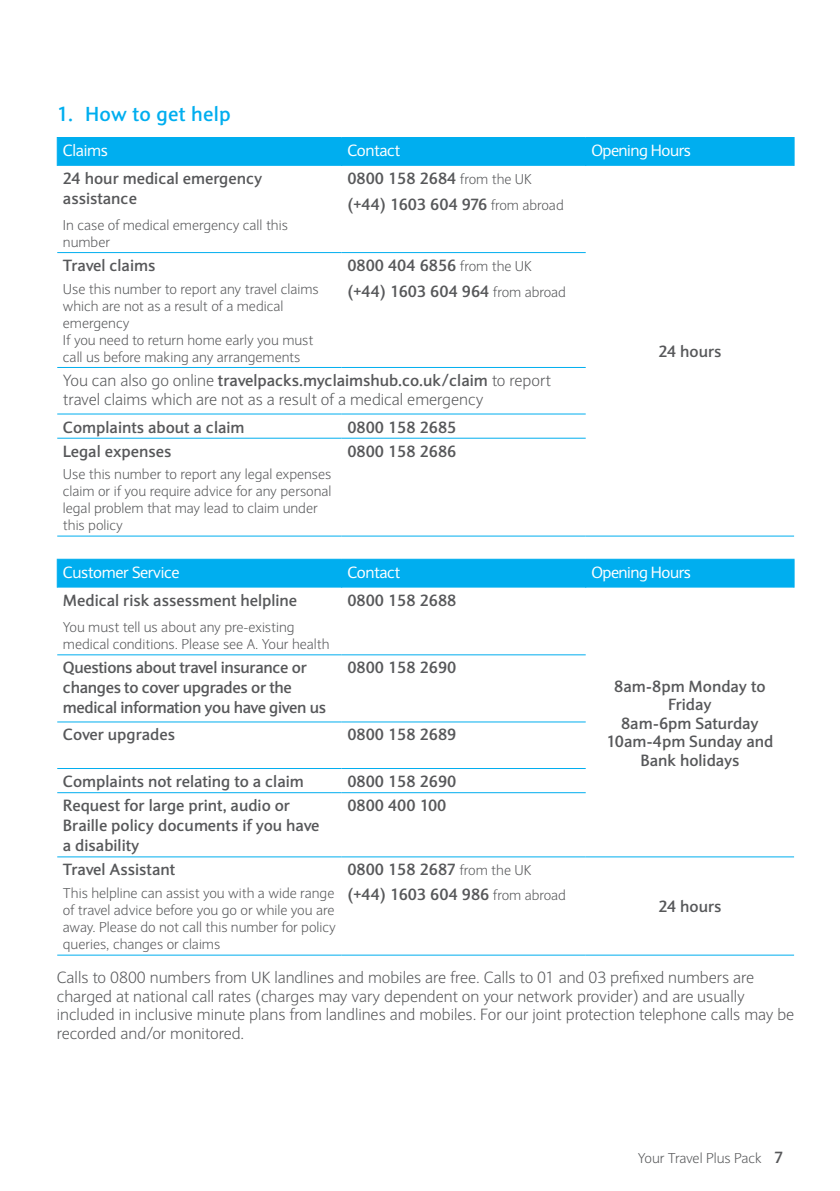
<style>
.page{position:relative;width:840px;height:1191px;background:#fff}
.page>*{position:absolute;margin:0;border:0;box-sizing:border-box;transform-origin:0 0}
.NEW_Heading_2{font:700 20px "Expert Sans";letter-spacing:.015em;color:#00aeef}
.Solid_Table_Subhead{font:700 16px/20px "Expert Sans";color:#57585a}
.NEW_Body_Text{font:300 16px/18.4px "Expert Sans";color:#57585a}
.Solid_Table_body{font:700 16px/18.4px "Expert Sans";color:#57585a;text-align:center}
.Solid_Table_body-2{font:300 16px/19px "Expert Sans";color:#57585a}
.Table_of_Benefits_Bo{font:700 16px "Expert Sans";color:#57585a}
.Solid_Table_Subhead-2{font:700 16px/20px "Expert Sans";letter-spacing:-.02em;color:#57585a}
.Solid_Table_body-3{font:16px "Expert Sans";letter-spacing:-.02em;color:#fff}
.Table_of_Benefits_Bo-2{font:300 14px/17px "Expert Sans";color:#57585a}
.Solid_Table_body-4{font:300 14px/17px "Expert Sans";color:#57585a}
.s1{font-weight:300;font-size:14px}
.s2{font-weight:700}
.s3{font-weight:700;font-size:16px}
</style>
<div class="page">
<hr style="left:57px;top:252px;width:284px;height:1px;background:#00aeef">
<hr style="left:341px;top:252px;width:244px;height:1px;background:#00aeef">
<hr style="left:57px;top:367px;width:284px;height:1px;background:#00aeef">
<hr style="left:341px;top:367px;width:244px;height:1px;background:#00aeef">
<hr style="left:57px;top:413px;width:284px;height:1px;background:#00aeef">
<hr style="left:341px;top:413px;width:244px;height:1px;background:#00aeef">
<hr style="left:57px;top:438px;width:284px;height:1px;background:#00aeef">
<hr style="left:341px;top:438px;width:244px;height:1px;background:#00aeef">
<hr style="left:57px;top:535px;width:284px;height:1px;background:#00aeef">
<hr style="left:341px;top:535px;width:244px;height:1px;background:#00aeef">
<hr style="left:585px;top:535px;width:208px;height:1px;background:#00aeef">
<div style="left:57px;top:137px;width:737px;height:29px;background:#00aeef"></div>
<hr style="left:57px;top:654px;width:284px;height:1px;background:#00aeef">
<hr style="left:341px;top:654px;width:244px;height:1px;background:#00aeef">
<hr style="left:57px;top:721px;width:284px;height:1px;background:#00aeef">
<hr style="left:341px;top:721px;width:244px;height:1px;background:#00aeef">
<hr style="left:57px;top:768px;width:284px;height:1px;background:#00aeef">
<hr style="left:341px;top:768px;width:244px;height:1px;background:#00aeef">
<hr style="left:57px;top:792px;width:284px;height:1px;background:#00aeef">
<hr style="left:341px;top:792px;width:244px;height:1px;background:#00aeef">
<hr style="left:57px;top:856px;width:284px;height:1px;background:#00aeef">
<hr style="left:341px;top:856px;width:244px;height:1px;background:#00aeef">
<hr style="left:585px;top:856px;width:208px;height:1px;background:#00aeef">
<hr style="left:57px;top:954px;width:284px;height:1px;background:#00aeef">
<hr style="left:341px;top:954px;width:244px;height:1px;background:#00aeef">
<hr style="left:585px;top:954px;width:208px;height:1px;background:#00aeef">
<div style="left:57px;top:559px;width:737px;height:28px;background:#00aeef"></div>
<p class="NEW_Heading_2" style="left:57px;top:100px;width:175px">1. How to get help</p>
<p class="Solid_Table_body-3" style="left:63px;top:140px;width:46px">Claims</p>
<p class="Solid_Table_body-3" style="left:347px;top:140px;width:54px">Contact</p>
<p class="Solid_Table_body-3" style="left:591px;top:140px;width:101px">Opening Hours</p>
<p class="Solid_Table_Subhead" style="left:63px;top:168px;width:201px">24 hour medical emergency assistance</p>
<p class="Solid_Table_body-4" style="left:63px;top:216px;width:226px">In case of medical emergency call this number</p>
<p class="Solid_Table_body" style="left:347px;top:169px;width:186px">0800 158 2684 <span class="s1">from the UK</span></p>
<p class="Solid_Table_body" style="left:347px;top:194px;width:218px">(+44) 1603 604 976 <span class="s1">from abroad</span></p>
<p class="Solid_Table_Subhead" style="left:63px;top:255px;width:94px">Travel claims</p>
<p class="Table_of_Benefits_Bo-2" style="left:63px;top:280px;width:257px">Use this number to report any travel claims which are not as a result of a medical emergency</p>
<p class="Table_of_Benefits_Bo-2" style="left:63px;top:331px;width:252px">If you need to return home early you must call us before making any arrangements</p>
<p class="Table_of_Benefits_Bo" style="left:347px;top:255px;width:186px">0800 404 6856 <span class="s1">from the UK</span></p>
<p class="Table_of_Benefits_Bo" style="left:347px;top:280px;width:220px">(+44) 1603 604 964 <span class="s1">from abroad</span></p>
<p class="Solid_Table_body-2" style="left:63px;top:371px;width:489px">You can also go online <span class="s2">travelpacks.myclaimshub.co.uk/claim</span> to report travel claims which are not as a result of a medical emergency</p>
<p class="Solid_Table_Subhead" style="left:63px;top:416px;width:183px">Complaints about a claim</p>
<p class="Solid_Table_body" style="left:347px;top:417px;width:111px">0800 158 2685</p>
<p class="Solid_Table_Subhead" style="left:63px;top:440px;width:110px">Legal expenses</p>
<p class="Table_of_Benefits_Bo-2" style="left:63px;top:466px;width:270px">Use this number to report any legal expenses claim or if you require advice for any personal legal problem that may lead to claim under this policy</p>
<p class="Table_of_Benefits_Bo" style="left:347px;top:440px;width:111px">0800 158 2686</p>
<p class="Solid_Table_body" style="left:658px;top:342px;width:64px">24 hours</p>
<p class="Solid_Table_body-3" style="left:63px;top:562px;width:118px">Customer Service</p>
<p class="Solid_Table_body-3" style="left:347px;top:562px;width:54px">Contact</p>
<p class="Solid_Table_body-3" style="left:591px;top:562px;width:101px">Opening Hours</p>
<p class="Solid_Table_Subhead" style="left:63px;top:590px;width:236px">Medical risk assessment helpline</p>
<p class="Solid_Table_body-4" style="left:63px;top:618px;width:268px">You must tell us about any pre-existing medical conditions. Please see A. Your health</p>
<p class="Solid_Table_Subhead" style="left:347px;top:590px;width:111px">0800 158 2688</p>
<p class="Solid_Table_Subhead-2" style="left:63px;top:657px;width:264px">Questions about travel insurance or changes to cover upgrades or the medical information you have given us</p>
<p class="Solid_Table_Subhead" style="left:347px;top:657px;width:111px">0800 158 2690</p>
<p class="Solid_Table_Subhead" style="left:63px;top:724px;width:114px">Cover upgrades</p>
<p class="Solid_Table_Subhead" style="left:347px;top:724px;width:111px">0800 158 2689</p>
<p class="Solid_Table_Subhead" style="left:63px;top:771px;width:242px">Complaints not relating to a claim</p>
<p class="Solid_Table_Subhead" style="left:347px;top:771px;width:111px">0800 158 2690</p>
<p class="Solid_Table_Subhead" style="left:63px;top:795px;width:258px">Request for large print, audio or<br>Braille policy documents if you have a disability</p>
<p class="Solid_Table_Subhead" style="left:347px;top:795px;width:101px">0800 400 100</p>
<p class="Solid_Table_Subhead" style="left:63px;top:859px;width:114px">Travel Assistant</p>
<p class="Table_of_Benefits_Bo-2" style="left:63px;top:884px;width:274px;text-align:justify">This helpline can assist you with a wide range of travel advice before you go or while you are away. Please do not call this number for policy queries, changes or claims</p>
<p class="Table_of_Benefits_Bo" style="left:347px;top:859px;width:185px">0800 158 2687 <span class="s1">from the UK</span></p>
<p class="Table_of_Benefits_Bo" style="left:347px;top:883px;width:220px">(+44) 1603 604 986 <span class="s1">from abroad</span></p>
<p class="Solid_Table_body" style="left:614px;top:676px;width:153px">8am-8pm Monday to<br>Friday</p>
<p class="Solid_Table_body" style="left:620px;top:713px;width:139px">8am-6pm Saturday</p>
<p class="Solid_Table_body" style="left:606px;top:732px;width:168px">10am-4pm Sunday and<br>Bank holidays</p>
<p class="Solid_Table_body" style="left:658px;top:897px;width:64px">24 hours</p>
<p class="NEW_Body_Text" style="left:57px;top:968px;width:738px">Calls to 0800 numbers from UK landlines and mobiles are free. Calls to 01 and 03 prefixed numbers are charged at national call rates (charges may vary dependent on your network provider) and are usually included in inclusive minute plans from landlines and mobiles. For our joint protection telephone calls may be recorded and/or monitored.</p>
<p class="Table_of_Benefits_Bo-2" style="left:637px;top:1149px;width:147px">Your Travel Plus Pack <span class="s3">7</span></p>
</div>
